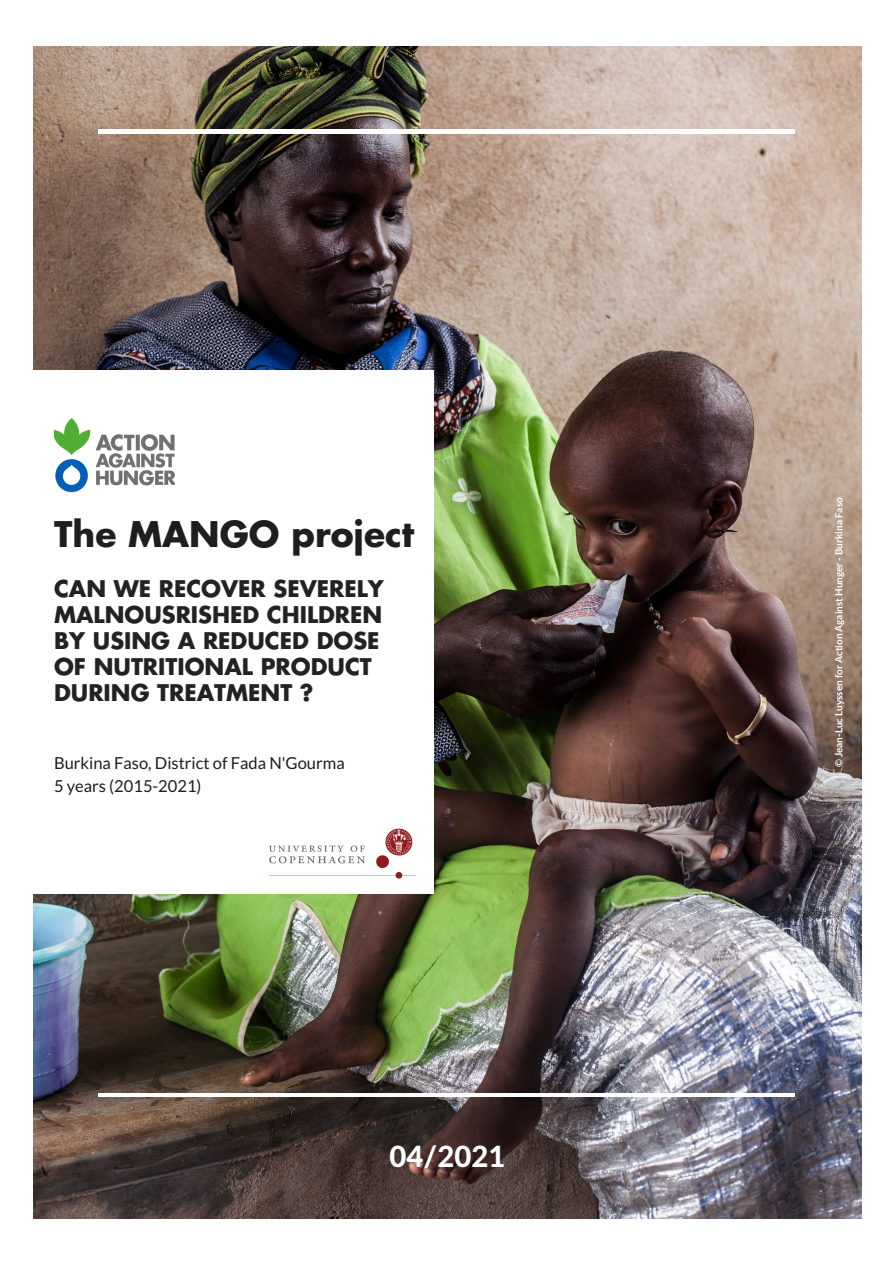
<style>
.page{position:relative;width:894px;height:1264px;background:#fff}
.page>*{position:absolute;margin:0;border:0;box-sizing:border-box;transform-origin:0 0}
.t1{font:700 34.5px "Futura LT Pro";color:#1e1e1e}
.t2{font:800 29.25px "Lato Latin";color:#fff}
.t3{font:700 22.5px/26px "Futura LT Pro";color:#222}
.t4{font:16.5px "Lato";color:#1e1e1e}
.t5{font:700 9.9px "Lato";color:#fff}
</style>
<div class="page">
<img style="left:34px;top:46px;width:826px;height:1171px">
<hr style="left:98px;top:1093px;width:696px;height:3px;background:#fff">
<div style="left:0;top:371px;width:433px;height:522px;background:#fff"></div>
<img style="left:54px;top:418px;width:120px;height:75px">
<hr style="left:98px;top:130px;width:696px;height:3px;background:#fff">
<img style="left:269px;top:828px;width:147px;height:51px">
<p class="t1" style="left:54px;top:519px;width:361px">The MANGO project</p>
<p class="t3" style="left:54px;top:577px;width:331px">CAN WE RECOVER SEVERELY<br>MALNOUSRISHED CHILDREN<br>BY USING A REDUCED DOSE<br>OF NUTRITIONAL PRODUCT<br>DURING TREATMENT ?</p>
<p class="t4" style="left:54px;top:753px;width:292px">Burkina Faso, District of Fada N'Gourma</p>
<p class="t4" style="left:54px;top:775px;width:149px">5 years (2015-2021)</p>
<p class="t2" style="left:389px;top:1143px;width:117px">04/2021</p>
<p class="t5" style="left:832px;top:767px;width:271px;rotate:-90deg">© Jean-Luc Luyssen for Action Against Hunger - Burkina Faso</p>
</div>
